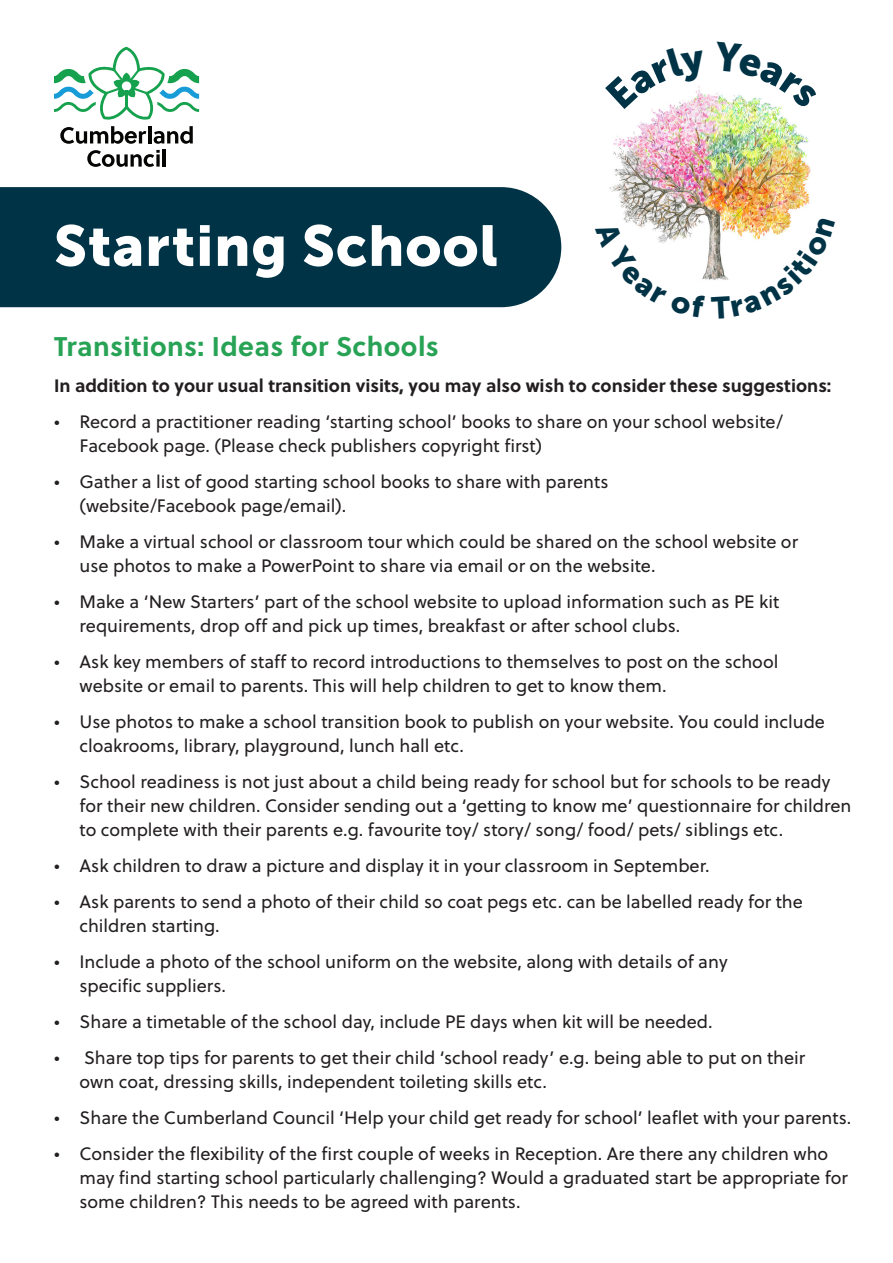
<style>
.page{position:relative;width:893px;height:1263px;background:#fff}
.page>*{position:absolute;margin:0;border:0;box-sizing:border-box;transform-origin:0 0}
.t1{font:57px "Museo Sans 900";letter-spacing:.015em;color:#fff}
.t2{font:700 27px "Soleil";letter-spacing:.015em;color:#28a355}
.t3{font:18px/24px "Soleil";color:#231f20}
.t4{font:700 18px "Soleil";color:#231f20}
</style>
<div class="page">
<div style="left:0;top:187px;width:561px;height:120px;background:#003346"></div>
<svg style="left:87px;top:150px;width:73px;height:17px"></svg>
<hr style="left:163px;top:149px;width:3px;height:18px;background:#050504">
<svg style="left:54px;top:47px;width:145px;height:97px"></svg>
<img style="left:609px;top:94px;width:202px;height:186px">
<svg style="left:609px;top:86px;width:98px;height:23px"></svg>
<svg style="left:714px;top:93px;width:97px;height:16px"></svg>
<svg style="left:609px;top:221px;width:96px;height:59px"></svg>
<img style="left:711px;top:217px;width:100px;height:63px">
<p class="t1" style="left:54px;top:214px;width:445px">Starting School</p>
<p class="t2" style="left:54px;top:326px;width:386px">Transitions: Ideas for Schools</p>
<p class="t4" style="left:54px;top:372px;width:779px">In addition to your usual transition visits, you may also wish to consider these suggestions:</p>
<p class="t3" style="left:80px;top:409px;width:705px;text-indent:-26px">• Record a practitioner reading ‘starting school’ books to share on your school website/<br>Facebook page. (Please check publishers copyright first)</p>
<p class="t3" style="left:80px;top:469px;width:530px;text-indent:-26px">• Gather a list of good starting school books to share with parents (website/Facebook page/email).</p>
<p class="t3" style="left:80px;top:529px;width:720px;text-indent:-26px">• Make a virtual school or classroom tour which could be shared on the school website or use photos to make a PowerPoint to share via email or on the website.</p>
<p class="t3" style="left:80px;top:589px;width:701px;text-indent:-26px">• Make a ‘New Starters’ part of the school website to upload information such as PE kit requirements, drop off and pick up times, breakfast or after school clubs.</p>
<p class="t3" style="left:80px;top:649px;width:700px;text-indent:-26px">• Ask key members of staff to record introductions to themselves to post on the school website or email to parents. This will help children to get to know them.</p>
<p class="t3" style="left:80px;top:709px;width:747px;text-indent:-26px">• Use photos to make a school transition book to publish on your website. You could include cloakrooms, library, playground, lunch hall etc.</p>
<p class="t3" style="left:80px;top:769px;width:773px;text-indent:-26px">• School readiness is not just about a child being ready for school but for schools to be ready for their new children. Consider sending out a ‘getting to know me’ questionnaire for children to complete with their parents e.g. favourite toy/ story/ song/ food/ pets/ siblings etc.</p>
<p class="t3" style="left:54px;top:853px;width:657px">• Ask children to draw a picture and display it in your classroom in September.</p>
<p class="t3" style="left:80px;top:889px;width:725px;text-indent:-26px">• Ask parents to send a photo of their child so coat pegs etc. can be labelled ready for the children starting.</p>
<p class="t3" style="left:80px;top:949px;width:650px;text-indent:-26px">• Include a photo of the school uniform on the website, along with details of any specific suppliers.</p>
<p class="t3" style="left:54px;top:1009px;width:660px">• Share a timetable of the school day, include PE days when kit will be needed.</p>
<p class="t3" style="left:80px;top:1045px;width:727px;text-indent:-26px">• Share top tips for parents to get their child ‘school ready’ e.g. being able to put on their own coat, dressing skills, independent toileting skills etc.</p>
<p class="t3" style="left:54px;top:1105px;width:799px">• Share the Cumberland Council ‘Help your child get ready for school’ leaflet with your parents.</p>
<p class="t3" style="left:80px;top:1141px;width:770px;text-indent:-26px">• Consider the flexibility of the first couple of weeks in Reception. Are there any children who may find starting school particularly challenging? Would a graduated start be appropriate for some children? This needs to be agreed with parents.</p>
</div>
